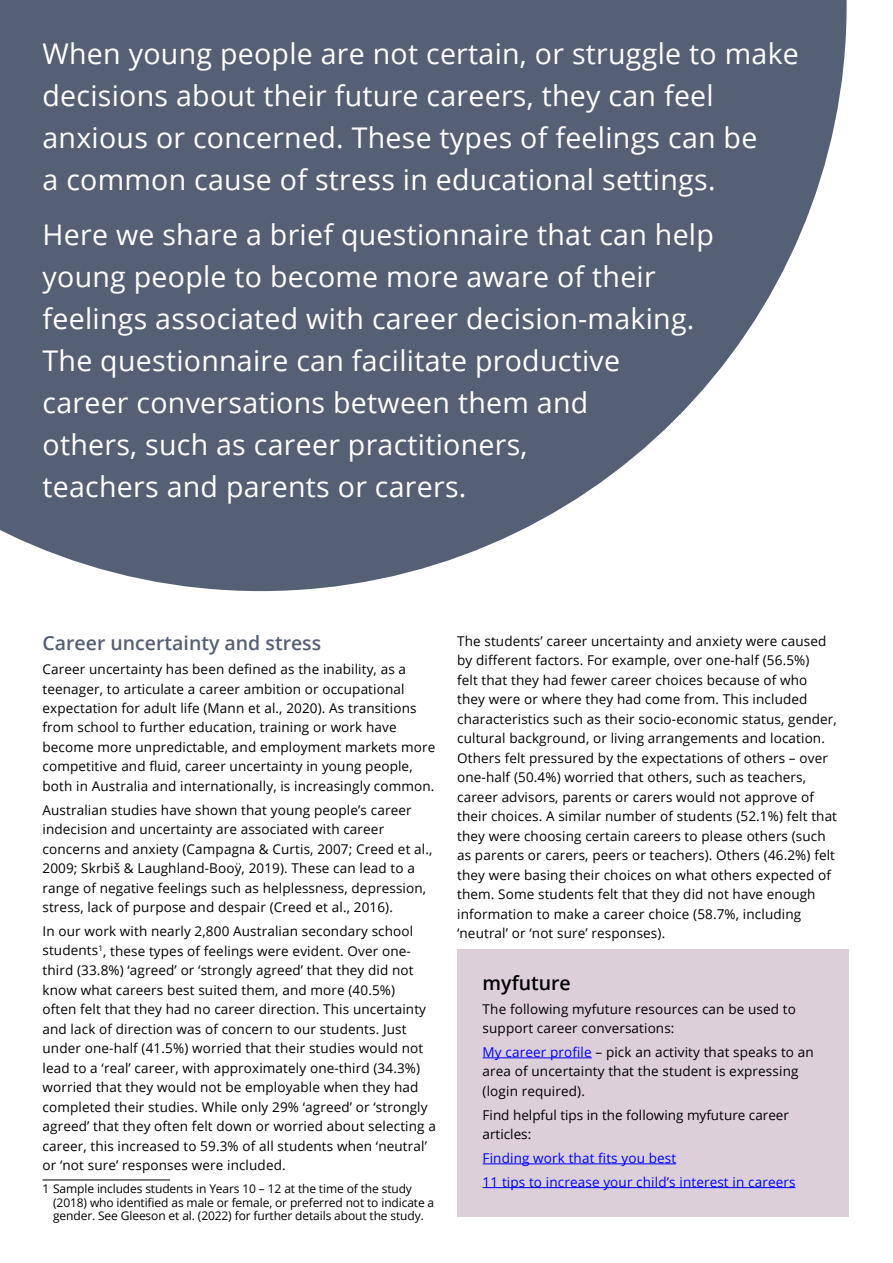
<style>
.page{position:relative;width:893px;height:1263px;background:#fff}
.page>*{position:absolute;margin:0;border:0;box-sizing:border-box;transform-origin:0 0}
.t1{font:28.5px/42px "Open Sans";letter-spacing:.01em;color:#fff}
.t2{font:600 19.5px "Open Sans";color:#566074}
.t3{font:600 19.5px "Open Sans";color:#000}
.t4{font:13.5px/19.5px "Open Sans";letter-spacing:.01em;color:#000}
.t5{font:13.5px/23.7px "Open Sans";letter-spacing:.01em;color:#00f}
.t6{font:12px/13.5px "Open Sans";letter-spacing:-.01em;color:#000}
.s1{color:#00f}
</style>
<div class="page">
<svg style="left:0;top:0;width:847px;height:591px;fill:#566074"></svg>
<hr style="left:43px;top:1179px;width:127px;height:1px;background:#000">
<div style="left:457px;top:949px;width:391px;height:268px;background:#dccfda"></div>
<hr style="left:483px;top:1057px;width:109px;height:1px;background:#00f">
<hr style="left:483px;top:1163px;width:193px;height:1px;background:#00f">
<hr style="left:483px;top:1187px;width:312px;height:1px;background:#00f">
<h1 class="t1" style="left:43px;top:32px;width:758px">When young people are not certain, or struggle to make decisions about their future careers, they can feel anxious or concerned. These types of feelings can be<br>a common cause of stress in educational settings.</h1>
<p class="t1" style="left:43px;top:213px;width:673px">Here we share a brief questionnaire that can help young people to become more aware of their feelings associated with career decision-making.<br>The questionnaire can facilitate productive<br>career conversations between them and<br>others, such as career practitioners,<br>teachers and parents or carers.</p>
<h2 class="t2" style="left:43px;top:630px;width:280px">Career uncertainty and stress</h2>
<p class="t4" style="left:43px;top:659px;width:394px">Career uncertainty has been defined as the inability, as a teenager, to articulate a career ambition or occupational expectation for adult life (Mann et al., 2020). As transitions from school to further education, training or work have become more unpredictable, and employment markets more competitive and fluid, career uncertainty in young people, both in Australia and internationally, is increasingly common.</p>
<p class="t4" style="left:43px;top:800px;width:391px">Australian studies have shown that young people’s career indecision and uncertainty are associated with career concerns and anxiety (Campagna &amp; Curtis, 2007; Creed et al., 2009; Skrbiš &amp; Laughland-Booÿ, 2019). These can lead to a range of negative feelings such as helplessness, depression, stress, lack of purpose and despair (Creed et al., 2016).</p>
<p class="t4" style="left:43px;top:921px;width:395px">In our work with nearly 2,800 Australian secondary school students<sup>1</sup>, these types of feelings were evident. Over one&shy;third (33.8%) ‘agreed’ or ‘strongly agreed’ that they did not know what careers best suited them, and more (40.5%)<br>often felt that they had no career direction. This uncertainty and lack of direction was of concern to our students. Just under one-half (41.5%) worried that their studies would not lead to a ‘real’ career, with approximately one-third (34.3%) worried that they would not be employable when they had completed their studies. While only 29% ‘agreed’ or ‘strongly agreed’ that they often felt down or worried about selecting a career, this increased to 59.3% of all students when ‘neutral’ or ‘not sure’ responses were included.</p>
<p class="t6" style="left:53px;top:1182px;width:383px;text-indent:-11px">1 Sample includes students in Years 10 – 12 at the time of the study (2018) who identified as male or female, or preferred not to indicate a gender. See Gleeson et al. (2022) for further details about the study.</p>
<p class="t4" style="left:457px;top:631px;width:381px">The students’ career uncertainty and anxiety were caused by different factors. For example, over one-half (56.5%)<br>felt that they had fewer career choices because of who they were or where they had come from. This included characteristics such as their socio-economic status, gender, cultural background, or living arrangements and location.<br>Others felt pressured by the expectations of others – over one-half (50.4%) worried that others, such as teachers, career advisors, parents or carers would not approve of their choices. A similar number of students (52.1%) felt that they were choosing certain careers to please others (such as parents or carers, peers or teachers). Others (46.2%) felt they were basing their choices on what others expected of them. Some students felt that they did not have enough information to make a career choice (58.7%, including ‘neutral’ or ‘not sure’ responses).</p>
<h2 class="t3" style="left:483px;top:969px;width:90px">myfuture</h2>
<p class="t4" style="left:483px;top:998px;width:315px">The following myfuture resources can be used to support career conversations:</p>
<p class="t4" style="left:483px;top:1042px;width:333px"><span class="s1">My career profile</span> – pick an activity that speaks to an area of uncertainty that the student is expressing (login required).</p>
<p class="t4" style="left:483px;top:1104px;width:308px">Find helpful tips in the following myfuture career articles:</p>
<p class="t5" style="left:483px;top:1146px;width:314px">Finding work that fits you best<br>11 tips to increase your child’s interest in careers</p>
</div>
